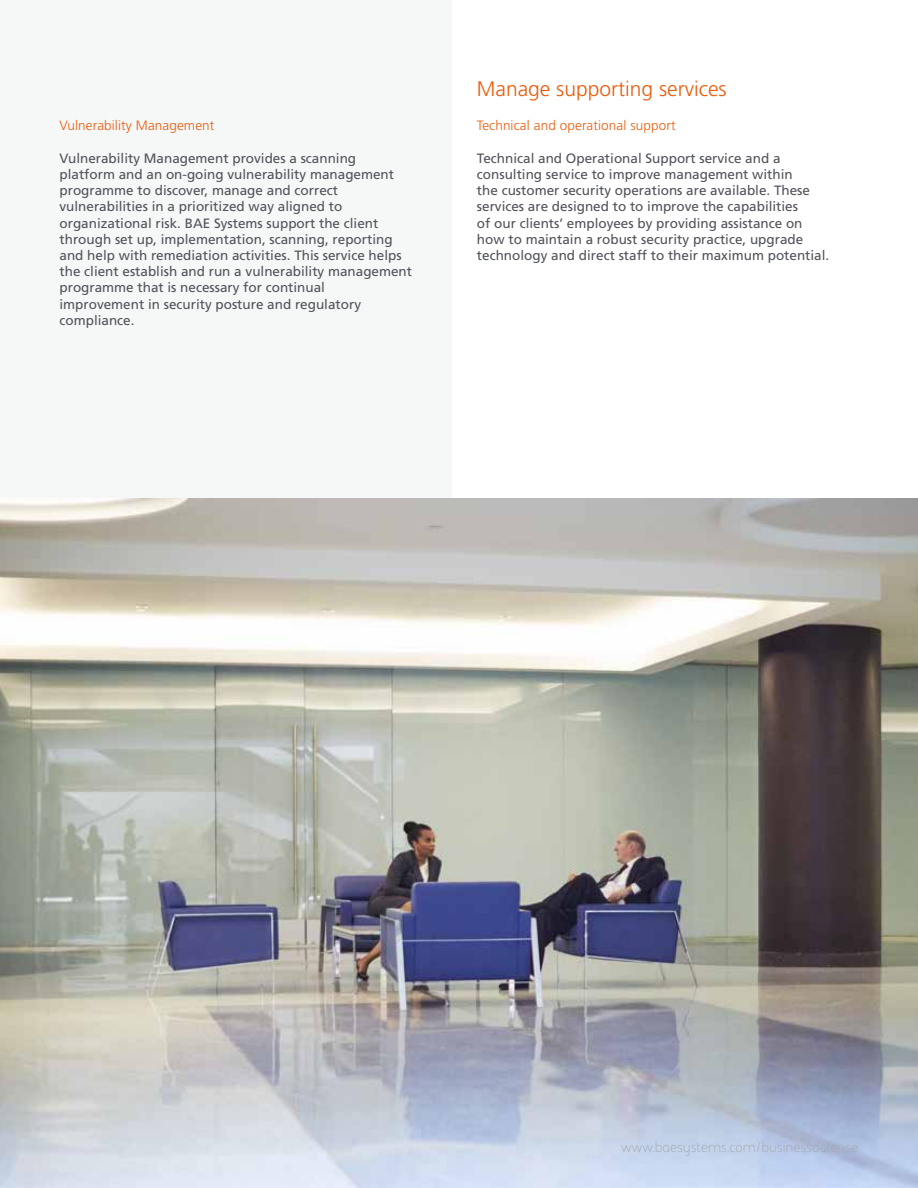
<style>
.page{position:relative;width:918px;height:1188px;background:#fff}
.page>*{position:absolute;margin:0;border:0;box-sizing:border-box;transform-origin:0 0}
.t1{font:300 21px "Frutiger LT Std";color:#ea5b0b}
.t2{font:15px "BAE Systems";color:#a4a9ad}
.t3{font:13.5px/16.2px "Frutiger LT Std";color:#50535a}
.t4{font:300 13.5px "Frutiger LT Std";letter-spacing:.01em;color:#ea5b0b}
</style>
<div class="page">
<div style="left:0;top:0;width:452px;height:1188px;background:#f6f7f7"></div>
<img style="left:0;top:499px;width:918px;height:689px">
<p class="t4" style="left:60px;top:117px;width:156px">Vulnerability Management</p>
<p class="t3" style="left:60px;top:150px;width:354px">Vulnerability Management provides a scanning platform and an on-going vulnerability management programme to discover, manage and correct vulnerabilities in a prioritized way aligned to organizational risk. BAE Systems support the client through set up, implementation, scanning, reporting and help with remediation activities. This service helps the client establish and run a vulnerability management programme that is necessary for continual improvement in security posture and regulatory compliance.</p>
<h1 class="t1" style="left:477px;top:77px;width:251px">Manage supporting services</h1>
<p class="t4" style="left:477px;top:117px;width:200px">Technical and operational support</p>
<p class="t3" style="left:477px;top:150px;width:354px">Technical and Operational Support service and a consulting service to improve management within<br>the customer security operations are available. These services are designed to to improve the capabilities<br>of our clients’ employees by providing assistance on how to maintain a robust security practice, upgrade technology and direct staff to their maximum potential.</p>
<p class="t2" style="left:621px;top:1137px;width:239px">www.baesystems.com/businessdefense</p>
</div>
